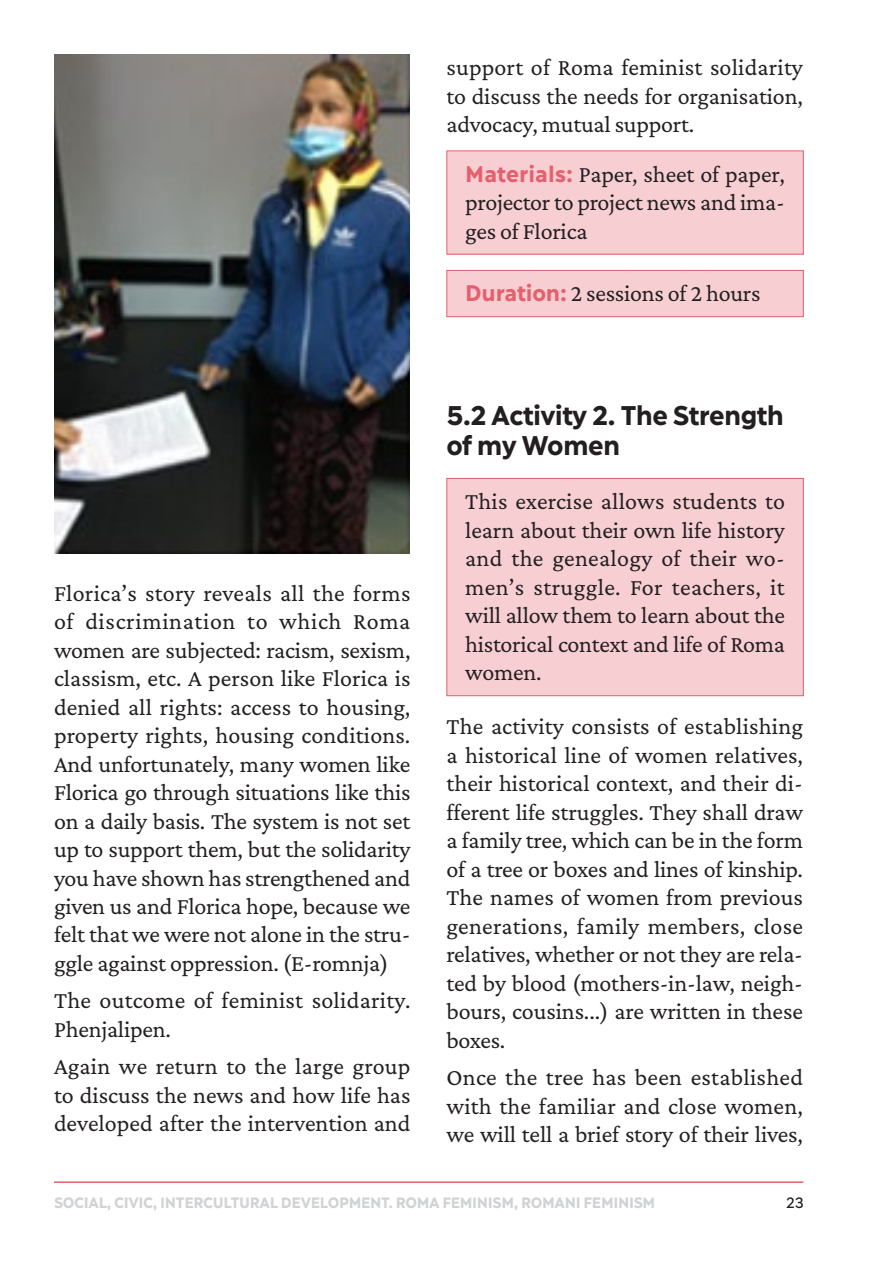
<style>
.page{position:relative;width:893px;height:1263px;background:#fff}
.page>*{position:absolute;margin:0;border:0;box-sizing:border-box;transform-origin:0 0}
.t1{font:700 27px/30px "Ilisarniq";letter-spacing:-.025em;color:#231f20}
.t2{font:24px/28.5px "Crimson Pro";letter-spacing:-.01em;color:#231f20;text-align:justify}
.t3{font:24px/28.5px "Crimson Pro";letter-spacing:.01em;color:#231f20}
.t4{font:700 15px "Ilisarniq";letter-spacing:-.025em;color:#d1d2d4}
.t5{font:15px "Ilisarniq";color:#231f20}
.s1{font-family:"Ilisarniq";font-weight:700;font-size:22.5px;color:#e5606d}
</style>
<div class="page">
<hr style="left:54px;top:1181px;width:749px;height:2px;background:#e5606d">
<img style="left:54px;top:54px;width:356px;height:500px">
<div style="left:447px;top:151px;width:356px;height:103px;background:#f7cfd3"></div>
<div style="left:446px;top:150px;width:358px;height:105px;border:1px solid #e5606d"></div>
<div style="left:447px;top:270px;width:356px;height:47px;background:#f7cfd3"></div>
<div style="left:446px;top:270px;width:358px;height:47px;border:1px solid #e5606d"></div>
<div style="left:447px;top:478px;width:356px;height:218px;background:#f7cfd3"></div>
<div style="left:446px;top:478px;width:358px;height:218px;border:1px solid #e5606d"></div>
<p class="t2" style="left:446px;top:53px;width:358px">support of Roma feminist solidarity to discuss the needs for organisation, advocacy, mutual support.</p>
<p class="t2" style="left:465px;top:159px;width:321px"><span class="s1">Materials:</span> Paper, sheet of paper, projector to project news and ima&shy;ges of Florica</p>
<p class="t2" style="left:465px;top:279px;width:297px"><span class="s1">Duration:</span> 2 sessions of 2 hours</p>
<p class="t2" style="left:54px;top:578px;width:358px">Florica’s story reveals all the forms of discrimination to which Roma women are subjected: racism, sexism, classism, etc. A person like Florica is denied all rights: access to housing, property rights, housing conditions.<br>And unfortunately, many women like Florica go through situations like this on a daily basis. The system is not set up to support them, but the solidarity you have shown has strengthened and given us and Florica hope, because we felt that we were not alone in the stru&shy;ggle against oppression. (E-romnja)</p>
<p class="t3" style="left:54px;top:986px;width:358px">The outcome of feminist solidarity.<br>Phenjalipen.</p>
<p class="t2" style="left:54px;top:1052px;width:358px">Again we return to the large group to discuss the news and how life has developed after the intervention and</p>
<p class="t1" style="left:446px;top:399px;width:339px">5.2 Activity 2. The Strength of my Women</p>
<p class="t2" style="left:465px;top:487px;width:321px">This exercise allows students to learn about their own life history and the genealogy of their wo&shy;men’s struggle. For teachers, it will allow them to learn about the historical context and life of Roma women.</p>
<p class="t2" style="left:446px;top:712px;width:358px">The activity consists of establishing a historical line of women relatives, their historical context, and their di&shy;fferent life struggles. They shall draw a family tree, which can be in the form of a tree or boxes and lines of kinship.<br>The names of women from previous generations, family members, close relatives, whether or not they are rela&shy;ted by blood (mothers-in-law, neigh&shy;bours, cousins...) are written in these boxes.</p>
<p class="t2" style="left:446px;top:1062px;width:358px">Once the tree has been established with the familiar and close women, we will tell a brief story of their lives,</p>
<p class="t4" style="left:54px;top:1191px;width:603px">SOCIAL, CIVIC, INTERCULTURAL DEVELOPMENT. ROMA FEMINISM, ROMANI FEMINISM</p>
<p class="t5" style="left:786px;top:1191px;width:19px">23</p>
</div>
